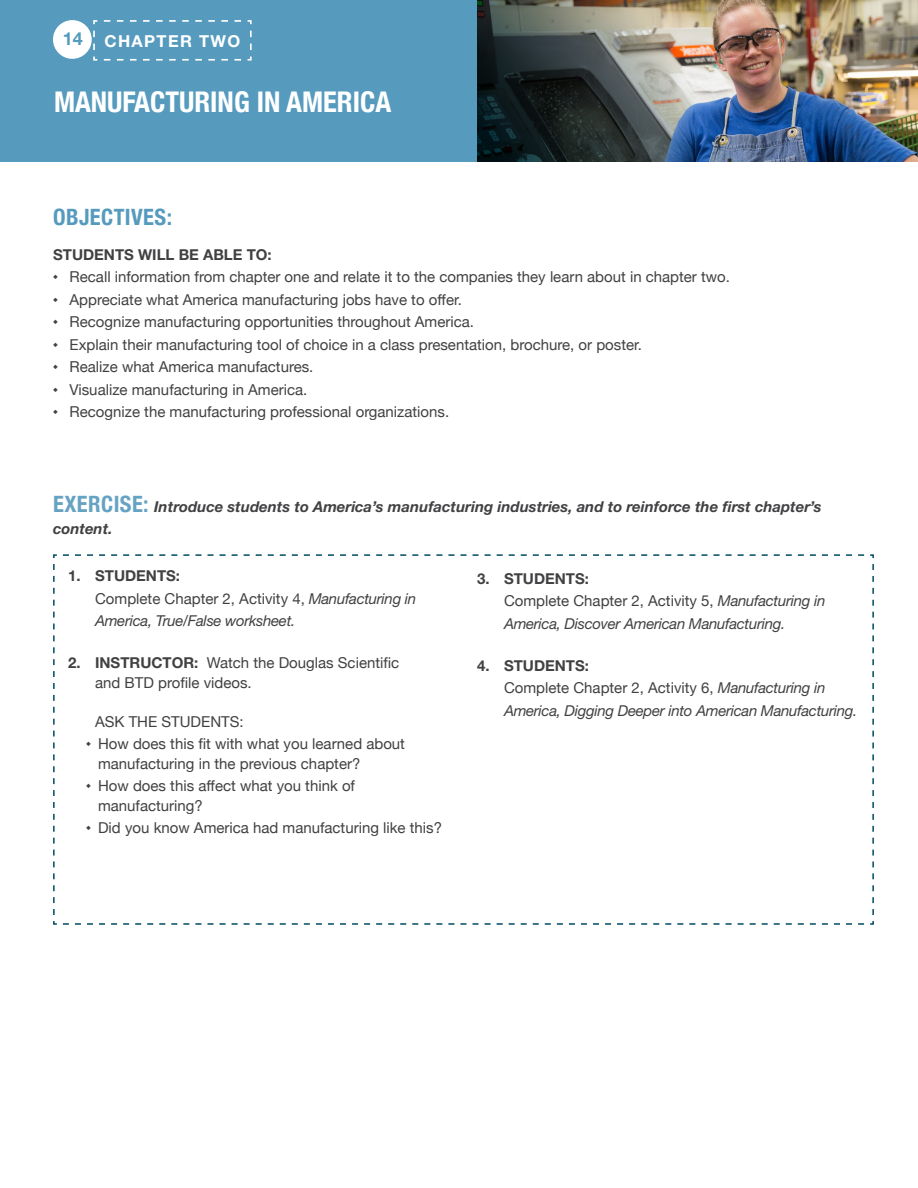
<style>
.page{position:relative;width:918px;height:1188px;background:#fff}
.page>*{position:absolute;margin:0;border:0;box-sizing:border-box;transform-origin:0 0}
.t1{font:700 condensed 28.5px "Helvetica Neue";color:#fff}
.t2{font:700 condensed 22.5px "Helvetica Neue";letter-spacing:.02em;color:#569bbe}
.t3{font:700 18px "Helvetica Neue";color:#569bbe}
.t4{font:700 16.5px "Helvetica Neue";letter-spacing:.08em;color:#fff}
.t5{font:15px/19.5px "Helvetica Neue";color:#414042}
.t6{font:italic 15px/22.5px "Helvetica Neue";letter-spacing:-.02em;color:#414042}
.t7{font:italic 700 15px/22.5px "Helvetica Neue";color:#414042}
.t8{font:700 15px "Helvetica Neue";color:#414042}
.s1{font-style:normal;font-stretch:condensed;font-size:22.5px;color:#66a3c3}
.s2{font-weight:700;font-style:normal}
.s3{font-style:normal}
.s4{font-weight:700}
</style>
<div class="page">
<div style="left:0;top:0;width:477px;height:162px;background:#569bbe"></div>
<svg style="left:53px;top:554px;width:821px;height:371px"></svg>
<svg style="left:93px;top:20px;width:159px;height:41px"></svg>
<div style="left:53px;top:20px;width:39px;height:39px;background:#fff;border-radius:50%"></div>
<img style="left:477px;top:0;width:441px;height:162px">
<p class="t3" style="left:63px;top:27px;width:22px">14</p>
<p class="t4" style="left:105px;top:31px;width:137px">CHAPTER TWO</p>
<h1 class="t1" style="left:54px;top:84px;width:339px">MANUFACTURING IN AMERICA</h1>
<h2 class="t2" style="left:53px;top:203px;width:121px">OBJECTIVES:</h2>
<p class="t8" style="left:53px;top:245px;width:220px">STUDENTS WILL BE ABLE TO:</p>
<p class="t5" style="left:53px;top:267px;width:678px">◆ Recall information from chapter one and relate it to the companies they learn about in chapter two.</p>
<p class="t5" style="left:53px;top:289px;width:410px">◆ Appreciate what America manufacturing jobs have to offer.</p>
<p class="t5" style="left:53px;top:312px;width:423px">◆ Recognize manufacturing opportunities throughout America.</p>
<p class="t5" style="left:53px;top:334px;width:590px">◆ Explain their manufacturing tool of choice in a class presentation, brochure, or poster.</p>
<p class="t5" style="left:53px;top:357px;width:262px">◆ Realize what America manufactures.</p>
<p class="t5" style="left:53px;top:379px;width:256px">◆ Visualize manufacturing in America.</p>
<p class="t5" style="left:53px;top:402px;width:398px">◆ Recognize the manufacturing professional organizations.</p>
<p class="t7" style="left:53px;top:495px;width:770px"><span class="s1">EXERCISE:</span> Introduce students to America’s manufacturing industries, and to reinforce the first chapter’s content.</p>
<p class="t6" style="left:95px;top:564px;width:323px;text-indent:-27px"><span class="s2">1. STUDENTS:<br></span><span class="s3">Complete Chapter 2, Activity 4,</span> Manufacturing in<br>America, True/False worksheet.</p>
<p class="t5" style="left:95px;top:653px;width:306px;text-indent:-27px"><span class="s4">2. INSTRUCTOR:</span> Watch the Douglas Scientific and BTD profile videos.</p>
<p class="t5" style="left:95px;top:711px;width:150px">ASK THE STUDENTS:</p>
<p class="t5" style="left:98px;top:734px;width:308px;text-indent:-12px">◆ How does this fit with what you learned about manufacturing in the previous chapter?</p>
<p class="t5" style="left:98px;top:776px;width:258px;text-indent:-12px">◆ How does this affect what you think of manufacturing?</p>
<p class="t5" style="left:86px;top:818px;width:357px">◆ Did you know America had manufacturing like this?</p>
<p class="t6" style="left:504px;top:567px;width:323px;text-indent:-27px"><span class="s2">3. STUDENTS:<br></span><span class="s3">Complete Chapter 2, Activity 5,</span> Manufacturing in<br>America, Discover American Manufacturing.</p>
<p class="t6" style="left:504px;top:654px;width:355px;text-indent:-27px"><span class="s2">4. STUDENTS:<br></span><span class="s3">Complete Chapter 2, Activity 6,</span> Manufacturing in<br>America, Digging Deeper into American Manufacturing.</p>
</div>
